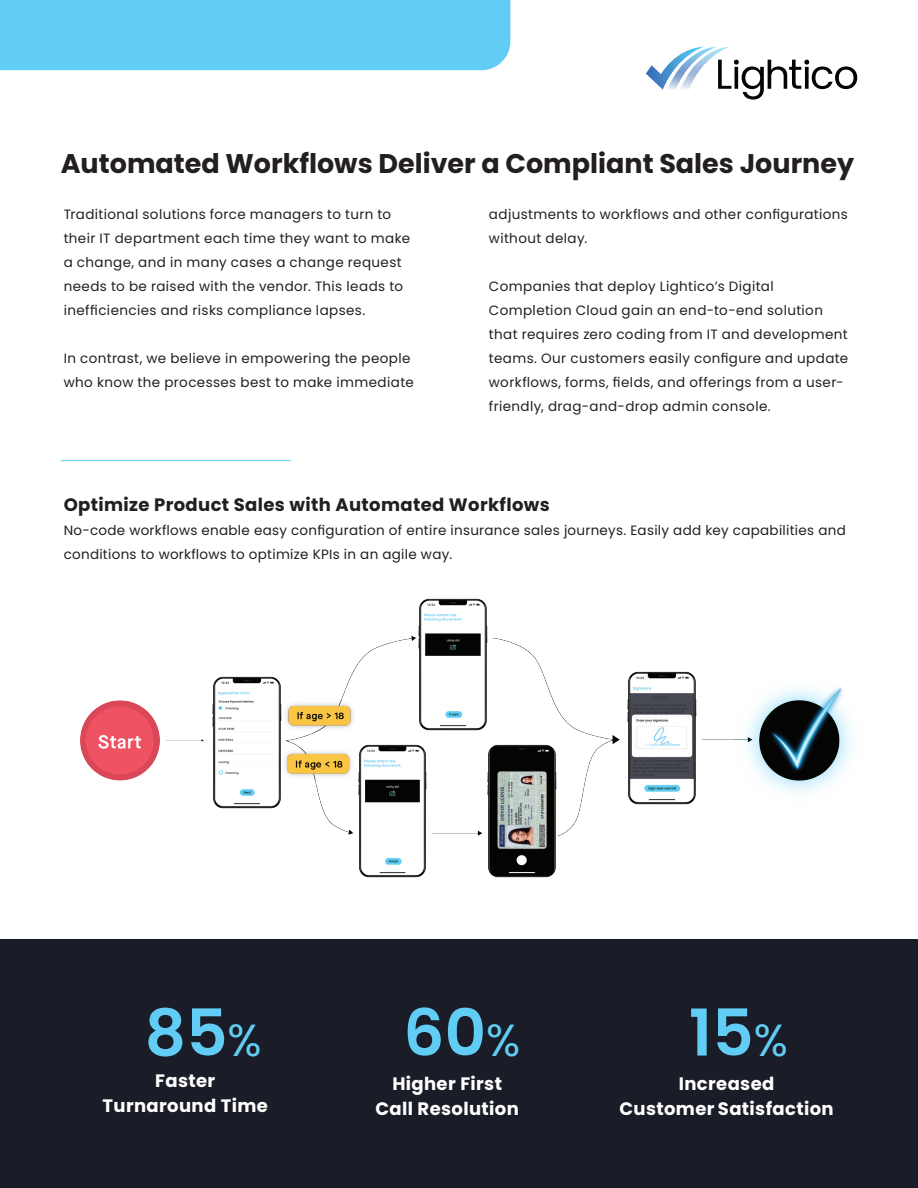
<style>
.page{position:relative;width:918px;height:1188px;background:#fff}
.page>*{position:absolute;margin:0;border:0;box-sizing:border-box;transform-origin:0 0}
.t1{font:600 64.5px "Poppins";color:#61cdf4}
.t2{font:700 27px "Poppins";color:#231f20}
.t3{font:700 18px/25.5px "Poppins";letter-spacing:.02em;color:#fff;text-align:center}
.t4{font:700 18px "Poppins";letter-spacing:.02em;color:#231f20}
.t5{font:13.5px/24px "Poppins";letter-spacing:.03em;color:#231f20}
.s1{font-weight:400;font-size:45px}
</style>
<div class="page">
<div style="left:0;top:0;width:510px;height:70px;background:#61cdf4"></div>
<svg style="left:646px;top:47px;width:211px;height:53px"></svg>
<div style="left:0;top:940px;width:918px;height:248px;background:#1a1c27"></div>
<img style="left:80px;top:636px;width:772px;height:200px">
<img style="left:211px;top:673px;width:74px;height:138px">
<img style="left:356px;top:742px;width:75px;height:136px">
<img style="left:417px;top:598px;width:74px;height:135px">
<img style="left:486px;top:742px;width:74px;height:136px">
<img style="left:626px;top:669px;width:74px;height:138px">
<hr style="left:61px;top:460px;width:230px;height:1px;background:#61cdf4">
<h2 class="t2" style="left:61px;top:148px;width:795px">Automated Workflows Deliver a Compliant Sales Journey</h2>
<p class="t5" style="left:64px;top:202px;width:348px">Traditional solutions force managers to turn to their IT department each time they want to make a change, and in many cases a change request needs to be raised with the vendor. This leads to inefficiencies and risks compliance lapses.</p>
<p class="t5" style="left:64px;top:346px;width:352px">In contrast, we believe in empowering the people who know the processes best to make immediate</p>
<p class="t5" style="left:489px;top:202px;width:360px">adjustments to workflows and other configurations without delay.</p>
<p class="t5" style="left:489px;top:274px;width:361px">Companies that deploy Lightico’s Digital Completion Cloud gain an end-to-end solution that requires zero coding from IT and development teams. Our customers easily configure and update workflows, forms, fields, and offerings from a user&shy;friendly, drag-and-drop admin console.</p>
<h3 class="t4" style="left:64px;top:495px;width:488px">Optimize Product Sales with Automated Workflows</h3>
<p class="t5" style="left:64px;top:519px;width:784px">No-code workflows enable easy configuration of entire insurance sales journeys. Easily add key capabilities and conditions to workflows to optimize KPIs in an agile way.</p>
<h1 class="t1" style="left:145px;top:996px;width:119px">85<span class="s1">%</span></h1>
<h3 class="t3" style="left:103px;top:1068px;width:167px">Faster<br>Turnaround Time</h3>
<h1 class="t1" style="left:403px;top:996px;width:119px">60<span class="s1">%</span></h1>
<h3 class="t3" style="left:375px;top:1071px;width:145px">Higher First<br>Call Resolution</h3>
<h1 class="t1" style="left:689px;top:996px;width:101px">15<span class="s1">%</span></h1>
<h3 class="t3" style="left:619px;top:1071px;width:216px">Increased<br>Customer Satisfaction</h3>
</div>
